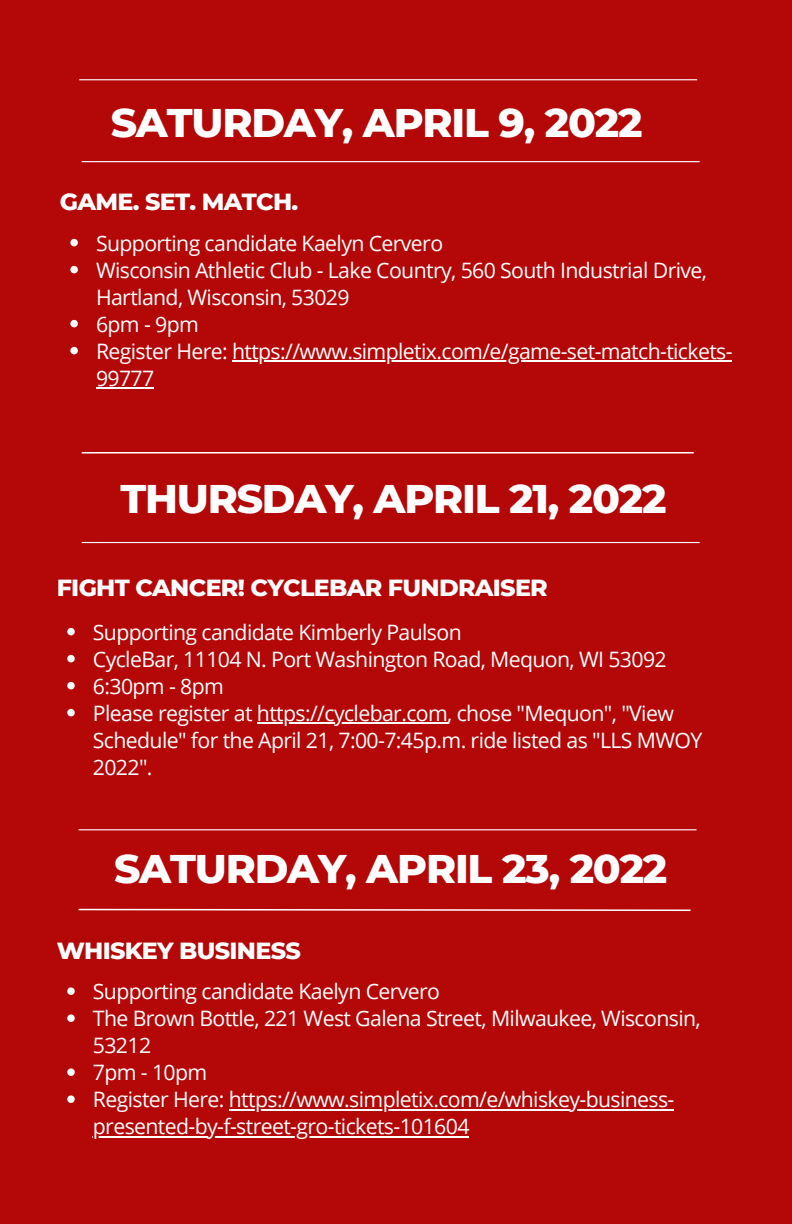
<style>
.page{position:relative;width:792px;height:1224px;background:#b40707}
.page>*{position:absolute;margin:0;border:0;box-sizing:border-box;transform-origin:0 0}
.t1{font:800 40.8px "Montserrat";letter-spacing:-.03em;color:#fff}
.t2{font:800 23.8px "Montserrat";letter-spacing:-.03em;color:#fff}
.t3{font:21.2px/27px "Open Sans";letter-spacing:-.03em;color:#fff}
</style>
<div class="page">
<hr style="left:79px;top:79px;width:618px;height:1px;background:#fff">
<hr style="left:82px;top:161px;width:618px;height:1px;background:#fff">
<svg style="left:70px;top:239px;width:8px;height:7px"></svg>
<svg style="left:70px;top:266px;width:8px;height:7px"></svg>
<svg style="left:70px;top:320px;width:8px;height:7px"></svg>
<svg style="left:70px;top:347px;width:8px;height:7px"></svg>
<hr style="left:232px;top:360px;width:500px;height:2px;background:#fff">
<hr style="left:96px;top:387px;width:58px;height:2px;background:#fff">
<svg style="left:67px;top:628px;width:8px;height:7px"></svg>
<svg style="left:67px;top:655px;width:8px;height:7px"></svg>
<svg style="left:67px;top:682px;width:8px;height:7px"></svg>
<svg style="left:67px;top:709px;width:8px;height:7px"></svg>
<hr style="left:257px;top:722px;width:190px;height:2px;background:#fff">
<hr style="left:82px;top:452px;width:612px;height:2px;background:#fff">
<hr style="left:82px;top:542px;width:618px;height:1px;background:#fff">
<hr style="left:79px;top:829px;width:618px;height:1px;background:#fff">
<svg style="left:78px;top:908px;width:613px;height:3px"></svg>
<svg style="left:67px;top:987px;width:8px;height:8px"></svg>
<svg style="left:67px;top:1014px;width:8px;height:8px"></svg>
<svg style="left:67px;top:1068px;width:8px;height:8px"></svg>
<svg style="left:67px;top:1095px;width:8px;height:8px"></svg>
<hr style="left:229px;top:1109px;width:445px;height:1px;background:#fff">
<hr style="left:93px;top:1136px;width:376px;height:1px;background:#fff">
<p class="t1" style="left:111px;top:97px;width:533px">SATURDAY, APRIL 9, 2022</p>
<p class="t2" style="left:60px;top:187px;width:240px">GAME. SET. MATCH.</p>
<p class="t3" style="left:96px;top:229px;width:349px">Supporting candidate Kaelyn Cervero</p>
<p class="t3" style="left:96px;top:256px;width:613px">Wisconsin Athletic Club - Lake Country, 560 South Industrial Drive,<br>Hartland, Wisconsin, 53029</p>
<p class="t3" style="left:96px;top:310px;width:104px">6pm - 9pm</p>
<p class="t3" style="left:96px;top:337px;width:638px">Register Here: https://www.simpletix.com/e/game-set-match-tickets-<br>99777</p>
<p class="t1" style="left:121px;top:474px;width:548px">THURSDAY, APRIL 21, 2022</p>
<p class="t2" style="left:57px;top:573px;width:493px">FIGHT CANCER! CYCLEBAR FUNDRAISER</p>
<p class="t3" style="left:93px;top:618px;width:370px">Supporting candidate Kimberly Paulson</p>
<p class="t3" style="left:93px;top:645px;width:575px">CycleBar, 11104 N. Port Washington Road, Mequon, WI 53092</p>
<p class="t3" style="left:93px;top:672px;width:132px">6:30pm - 8pm</p>
<p class="t3" style="left:93px;top:699px;width:611px">Please register at https://cyclebar.com, chose "Mequon", "View<br>Schedule" for the April 21, 7:00-7:45p.m. ride listed as "LLS MWOY<br>2022".</p>
<p class="t1" style="left:114px;top:843px;width:555px">SATURDAY, APRIL 23, 2022</p>
<p class="t2" style="left:57px;top:936px;width:246px">WHISKEY BUSINESS</p>
<p class="t3" style="left:93px;top:978px;width:349px">Supporting candidate Kaelyn Cervero</p>
<p class="t3" style="left:93px;top:1005px;width:609px">The Brown Bottle, 221 West Galena Street, Milwaukee, Wisconsin,<br>53212</p>
<p class="t3" style="left:93px;top:1059px;width:116px">7pm - 10pm</p>
<p class="t3" style="left:93px;top:1086px;width:583px">Register Here: https://www.simpletix.com/e/whiskey-business&shy;presented-by-f-street-gro-tickets-101604</p>
</div>
